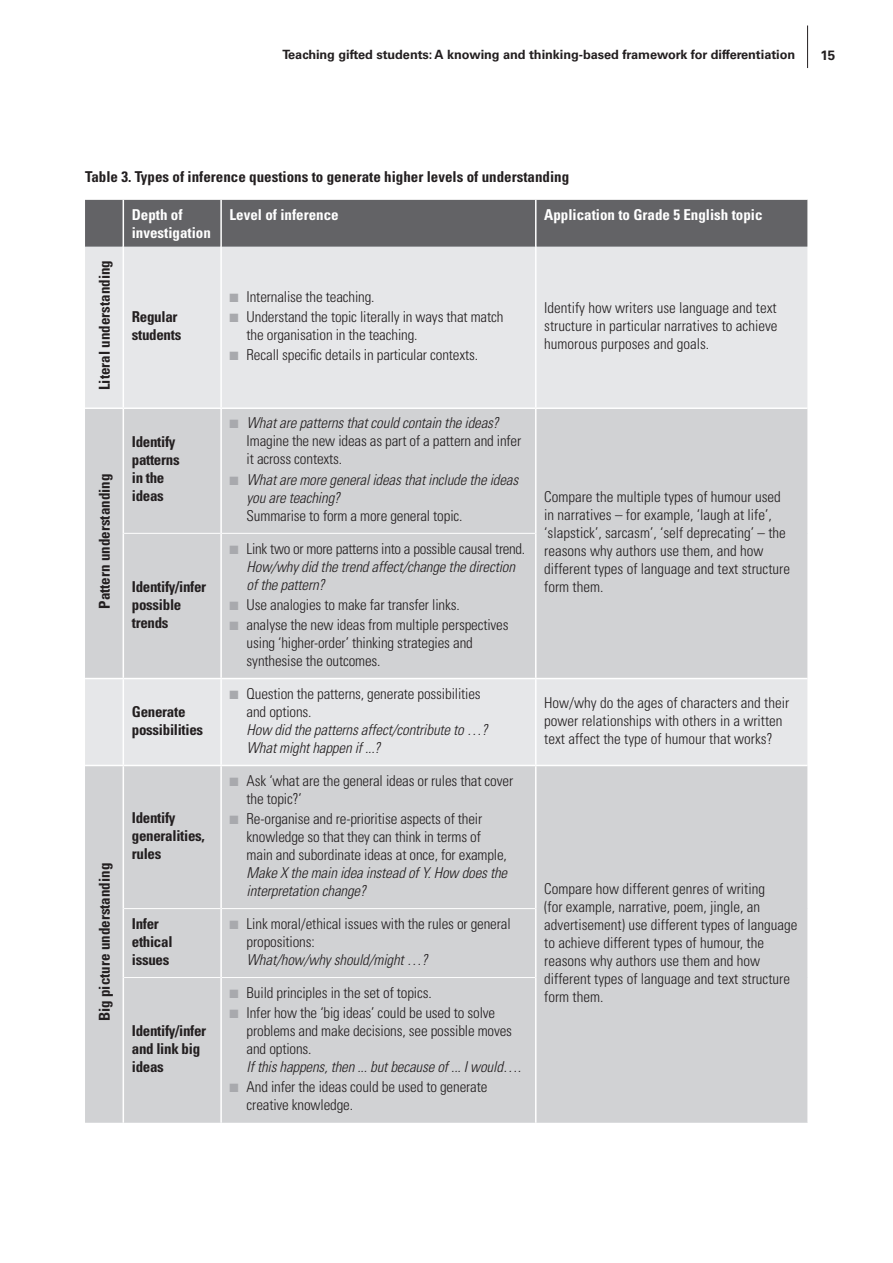
<style>
.page{position:relative;width:893px;height:1263px;background:#fff}
.page>*{position:absolute;margin:0;border:0;box-sizing:border-box;transform-origin:0 0}
.t1{font:300 condensed 15px/18px "Univers";letter-spacing:-.01em;color:#231f20}
.t2{font:italic 300 condensed 15px/18px "Univers";letter-spacing:-.01em;color:#231f20}
.t3{font:700 condensed 15px/18px "Univers";letter-spacing:-.02em;color:#231f20}
.t4{font:700 condensed 15px "Univers";color:#231f20}
.t5{font:700 condensed 15px/18px "Univers";color:#fff}
.t6{font:700 13.5px "Univers";color:#231f20}
.t7{font:700 12.75px "Univers";letter-spacing:-.005em;color:#231f20}
.s1{color:#a8a9ad}
.s2{font-style:italic}
.s3{font-style:normal}
</style>
<div class="page">
<hr style="left:807px;top:26px;width:1px;height:42px;background:#231f20">
<div style="left:85px;top:200px;width:722px;height:46px;background:#636366"></div>
<div style="left:85px;top:247px;width:722px;height:160px;background:#e6e7e9"></div>
<svg style="left:85px;top:409px;width:722px;height:714px;background:#d3d4d6"></svg>
<hr style="left:85px;top:246px;width:38px;height:1px;background:#939598">
<hr style="left:124px;top:246px;width:96px;height:1px;background:#939598">
<hr style="left:222px;top:246px;width:313px;height:1px;background:#939598">
<hr style="left:536px;top:246px;width:271px;height:1px;background:#939598">
<hr style="left:124px;top:533px;width:96px;height:1px;background:#fff">
<hr style="left:222px;top:533px;width:313px;height:1px;background:#fff">
<hr style="left:124px;top:908px;width:96px;height:1px;background:#fff">
<hr style="left:222px;top:908px;width:313px;height:1px;background:#fff">
<hr style="left:124px;top:977px;width:96px;height:1px;background:#fff">
<hr style="left:222px;top:977px;width:313px;height:1px;background:#fff">
<hr style="left:85px;top:678px;width:38px;height:1px;background:#fff">
<hr style="left:123px;top:678px;width:98px;height:1px;background:#fff">
<hr style="left:221px;top:678px;width:315px;height:1px;background:#fff">
<hr style="left:536px;top:678px;width:271px;height:1px;background:#fff">
<hr style="left:85px;top:765px;width:38px;height:1px;background:#fff">
<hr style="left:123px;top:765px;width:98px;height:1px;background:#fff">
<hr style="left:221px;top:765px;width:315px;height:1px;background:#fff">
<hr style="left:536px;top:765px;width:271px;height:1px;background:#fff">
<hr style="left:123px;top:200px;width:1px;height:46px;background:#fff">
<hr style="left:220px;top:200px;width:2px;height:46px;background:#fff">
<hr style="left:535px;top:200px;width:1px;height:46px;background:#fff">
<hr style="left:123px;top:246px;width:1px;height:161px;background:#fff">
<hr style="left:220px;top:246px;width:2px;height:161px;background:#fff">
<hr style="left:535px;top:246px;width:1px;height:161px;background:#fff">
<hr style="left:123px;top:409px;width:1px;height:124px;background:#fff">
<hr style="left:220px;top:409px;width:2px;height:124px;background:#fff">
<hr style="left:535px;top:409px;width:1px;height:124px;background:#fff">
<hr style="left:123px;top:533px;width:1px;height:145px;background:#fff">
<hr style="left:220px;top:533px;width:2px;height:145px;background:#fff">
<hr style="left:535px;top:533px;width:1px;height:145px;background:#fff">
<hr style="left:123px;top:679px;width:1px;height:86px;background:#fff">
<hr style="left:220px;top:679px;width:2px;height:86px;background:#fff">
<hr style="left:535px;top:679px;width:1px;height:86px;background:#fff">
<hr style="left:123px;top:766px;width:1px;height:142px;background:#fff">
<hr style="left:220px;top:766px;width:2px;height:142px;background:#fff">
<hr style="left:535px;top:766px;width:1px;height:142px;background:#fff">
<hr style="left:123px;top:908px;width:1px;height:69px;background:#fff">
<hr style="left:220px;top:908px;width:2px;height:69px;background:#fff">
<hr style="left:535px;top:908px;width:1px;height:69px;background:#fff">
<hr style="left:123px;top:977px;width:1px;height:146px;background:#fff">
<hr style="left:220px;top:977px;width:2px;height:146px;background:#fff">
<hr style="left:535px;top:977px;width:1px;height:146px;background:#fff">
<p class="t7" style="left:282px;top:47px;width:514px">Teaching gifted students: A knowing and thinking-based framework for differentiation</p>
<p class="t6" style="left:820px;top:47px;width:17px">15</p>
<p class="t4" style="left:85px;top:167px;width:486px">Table 3. Types of inference questions to generate higher levels of understanding</p>
<p class="t5" style="left:132px;top:205px;width:81px">Depth of investigation</p>
<p class="t5" style="left:230px;top:205px;width:111px">Level of inference</p>
<p class="t5" style="left:544px;top:205px;width:220px">Application to Grade 5 English topic</p>
<p class="t4" style="left:95px;top:390px;width:131px;rotate:-90deg">Literal understanding</p>
<p class="t1" style="left:230px;top:287px;width:146px"><span class="s1">■</span> Internalise the teaching.</p>
<p class="t1" style="left:247px;top:308px;width:258px;text-indent:-17px"><span class="s1">■</span> Understand the topic literally in ways that match the organisation in the teaching.</p>
<p class="t1" style="left:230px;top:346px;width:250px"><span class="s1">■</span> Recall specific details in particular contexts.</p>
<p class="t1" style="left:544px;top:299px;width:235px;text-align:justify">Identify how writers use language and text structure in particular narratives to achieve humorous purposes and goals.</p>
<p class="t3" style="left:132px;top:307px;width:51px">Regular students</p>
<p class="t4" style="left:95px;top:609px;width:137px;rotate:-90deg">Pattern understanding</p>
<p class="t4" style="left:95px;top:1021px;width:160px;rotate:-90deg">Big picture understanding</p>
<p class="t1" style="left:247px;top:414px;width:276px;text-indent:-17px"><span class="s1">■</span> <span class="s2">What are patterns that could contain the ideas?<br></span>Imagine the new ideas as part of a pattern and infer it across contexts.</p>
<p class="t2" style="left:247px;top:470px;width:273px;text-indent:-17px"><span class="s1">■</span> What are more general ideas that include the ideas you are teaching?</p>
<p class="t1" style="left:247px;top:506px;width:217px">Summarise to form a more general topic.</p>
<p class="t3" style="left:132px;top:433px;width:49px">Identify patterns in the ideas</p>
<p class="t1" style="left:544px;top:488px;width:247px">Compare the multiple types of humour used in narratives – for example, ‘laugh at life’, ‘slapstick’, sarcasm’, ‘self deprecating’ – the reasons why authors use them, and how different types of language and text structure</p>
<p class="t2" style="left:247px;top:539px;width:280px;text-indent:-17px"><span class="s1">■</span> <span class="s3">Link two or more patterns into a possible causal trend.<br></span>How/why did the trend affect/change the direction of the pattern?</p>
<p class="t1" style="left:230px;top:595px;width:232px"><span class="s1">■</span> Use analogies to make far transfer links.</p>
<p class="t1" style="left:247px;top:615px;width:263px;text-indent:-17px"><span class="s1">■</span> analyse the new ideas from multiple perspectives using ‘higher-order’ thinking strategies and synthesise the outcomes.</p>
<p class="t3" style="left:132px;top:577px;width:76px">Identify/infer</p>
<p class="t1" style="left:544px;top:578px;width:61px">form them.</p>
<p class="t3" style="left:132px;top:595px;width:51px">possible trends</p>
<p class="t3" style="left:132px;top:702px;width:73px">Generate possibilities</p>
<p class="t3" style="left:132px;top:808px;width:75px">Identify generalities, rules</p>
<p class="t1" style="left:247px;top:684px;width:236px;text-indent:-17px"><span class="s1">■</span> Question the patterns, generate possibilities and options.</p>
<p class="t2" style="left:247px;top:720px;width:242px">How did the patterns affect/contribute to …?<br>What might happen if ...?</p>
<p class="t1" style="left:247px;top:771px;width:268px;text-indent:-17px"><span class="s1">■</span> Ask ‘what are the general ideas or rules that cover the topic?’</p>
<p class="t1" style="left:247px;top:809px;width:262px;text-indent:-17px"><span class="s1">■</span> Re-organise and re-prioritise aspects of their knowledge so that they can think in terms of main and subordinate ideas at once, for example,</p>
<p class="t2" style="left:247px;top:863px;width:262px">Make X the main idea instead of Y. How does the interpretation change?</p>
<p class="t3" style="left:132px;top:914px;width:42px">Infer ethical issues</p>
<p class="t1" style="left:247px;top:914px;width:266px;text-indent:-17px"><span class="s1">■</span> Link moral/ethical issues with the rules or general propositions:</p>
<p class="t2" style="left:247px;top:950px;width:182px">What/how/why should/might …?</p>
<p class="t3" style="left:132px;top:1021px;width:76px">Identify/infer and link big ideas</p>
<p class="t1" style="left:230px;top:983px;width:204px"><span class="s1">■</span> Build principles in the set of topics.</p>
<p class="t1" style="left:247px;top:1003px;width:267px;text-indent:-17px"><span class="s1">■</span> Infer how the ‘big ideas’ could be used to solve problems and make decisions, see possible moves and options.</p>
<p class="t2" style="left:247px;top:1057px;width:276px">If this happens, then ... but because of ... I would….</p>
<p class="t1" style="left:247px;top:1077px;width:242px;text-indent:-17px"><span class="s1">■</span> And infer the ideas could be used to generate creative knowledge.</p>
<p class="t1" style="left:544px;top:693px;width:246px">How/why do the ages of characters and their power relationships with others in a written text affect the type of humour that works?</p>
<p class="t1" style="left:544px;top:879px;width:255px">Compare how different genres of writing<br>(for example, narrative, poem, jingle, an advertisement) use different types of language to achieve different types of humour, the reasons why authors use them and how different types of language and text structure form them.</p>
</div>
